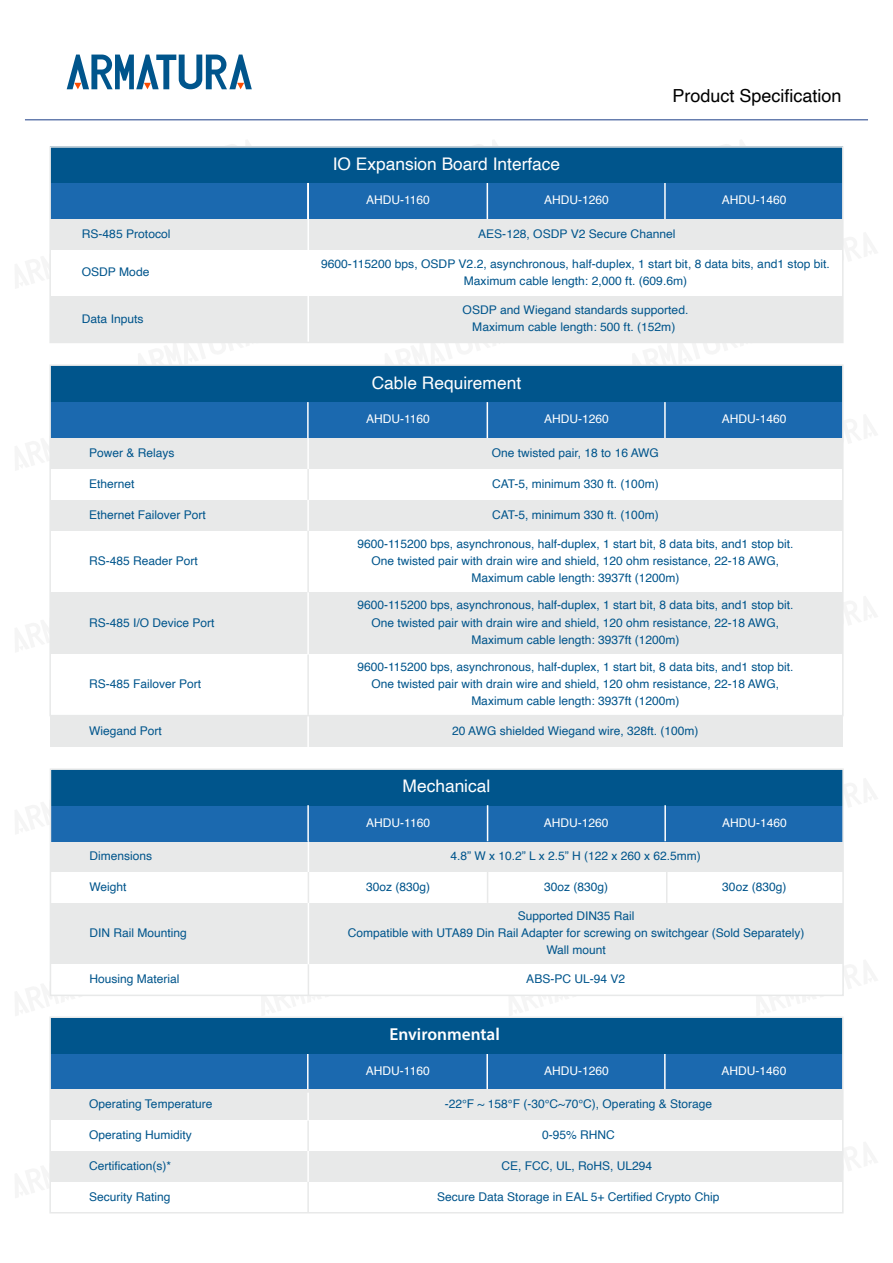
<style>
.page{position:relative;width:893px;height:1263px;background:#fff}
.page>*{position:absolute;margin:0;border:0;box-sizing:border-box;transform-origin:0 0}
.t1{font:18px "Helvetica";color:#000}
.t2{font:17.4px "Helvetica";color:#fff}
.t3{font:600 17.4px "Myriad Pro";color:#fff}
.t4{font:12px/17.1px "Helvetica";color:#00558c;text-align:center}
.t5{font:12px "Helvetica";color:#fff}
.t6{font:11.85px/17px "Helvetica";color:#00558c;text-align:center}
</style>
<div class="page">
<svg style="left:67px;top:55px;width:185px;height:34px"></svg>
<svg style="left:843px;top:232px;width:1px;height:57px"></svg>
<svg style="left:173px;top:343px;width:80px;height:1px"></svg>
<svg style="left:843px;top:414px;width:1px;height:57px"></svg>
<svg style="left:420px;top:343px;width:80px;height:1px"></svg>
<svg style="left:667px;top:343px;width:81px;height:1px"></svg>
<svg style="left:843px;top:596px;width:1px;height:57px"></svg>
<svg style="left:49px;top:982px;width:33px;height:15px"></svg>
<svg style="left:261px;top:996px;width:67px;height:1px"></svg>
<svg style="left:509px;top:996px;width:67px;height:1px"></svg>
<svg style="left:756px;top:996px;width:67px;height:1px"></svg>
<svg style="left:843px;top:1141px;width:1px;height:57px"></svg>
<hr style="left:25px;top:120px;width:843px;height:1px;background:#1b3e87">
<div style="left:308px;top:183px;width:180px;height:36px;background:#1b69af"></div>
<div style="left:488px;top:183px;width:177px;height:36px;background:#1b69af"></div>
<div style="left:665px;top:183px;width:178px;height:36px;background:#1b69af"></div>
<div style="left:50px;top:183px;width:258px;height:36px;background:#1b69af"></div>
<hr style="left:487px;top:183px;width:1px;height:36px;background:#fff">
<hr style="left:664px;top:183px;width:2px;height:36px;background:#fff">
<div style="left:50px;top:147px;width:793px;height:36px;background:#00558c"></div>
<div style="left:50px;top:296px;width:793px;height:31px;background:#e8e9e9"></div>
<div style="left:50px;top:327px;width:793px;height:15px;background:#e8e9e9"></div>
<div style="left:50px;top:219px;width:793px;height:31px;background:#e8e9e9"></div>
<hr style="left:307px;top:183px;width:2px;height:159px;background:#fff">
<div style="left:49px;top:146px;width:794px;height:197px;border:2px solid #e8e9e9"></div>
<div style="left:308px;top:402px;width:180px;height:36px;background:#1b69af"></div>
<div style="left:488px;top:402px;width:177px;height:36px;background:#1b69af"></div>
<div style="left:665px;top:402px;width:178px;height:36px;background:#1b69af"></div>
<div style="left:50px;top:402px;width:258px;height:36px;background:#1b69af"></div>
<hr style="left:307px;top:402px;width:2px;height:36px;background:#fff">
<hr style="left:487px;top:402px;width:1px;height:36px;background:#fff">
<hr style="left:664px;top:402px;width:2px;height:36px;background:#fff">
<div style="left:50px;top:366px;width:793px;height:36px;background:#00558c"></div>
<div style="left:50px;top:438px;width:793px;height:31px;background:#e8e9e9"></div>
<div style="left:50px;top:500px;width:793px;height:31px;background:#e8e9e9"></div>
<div style="left:50px;top:592px;width:793px;height:31px;background:#e8e9e9"></div>
<div style="left:50px;top:623px;width:793px;height:31px;background:#e8e9e9"></div>
<div style="left:50px;top:716px;width:793px;height:31px;background:#e8e9e9"></div>
<hr style="left:307px;top:438px;width:2px;height:309px;background:#fff">
<hr style="left:307px;top:469px;width:2px;height:31px;background:#e8e9e9">
<hr style="left:307px;top:531px;width:2px;height:61px;background:#e8e9e9">
<hr style="left:307px;top:654px;width:2px;height:61px;background:#e8e9e9">
<div style="left:49px;top:364px;width:794px;height:352px;border:2px solid #e8e9e9"></div>
<div style="left:308px;top:1053px;width:180px;height:36px;background:#1b69af"></div>
<div style="left:488px;top:1053px;width:177px;height:36px;background:#1b69af"></div>
<div style="left:665px;top:1053px;width:178px;height:36px;background:#1b69af"></div>
<div style="left:50px;top:1053px;width:258px;height:36px;background:#1b69af"></div>
<hr style="left:307px;top:1053px;width:2px;height:36px;background:#fff">
<hr style="left:486px;top:1053px;width:2px;height:36px;background:#fff">
<hr style="left:664px;top:1053px;width:2px;height:36px;background:#fff">
<div style="left:50px;top:1089px;width:793px;height:31px;background:#e8e9e9"></div>
<div style="left:50px;top:1017px;width:793px;height:36px;background:#00558c"></div>
<div style="left:50px;top:1151px;width:793px;height:31px;background:#e8e9e9"></div>
<hr style="left:307px;top:1093px;width:2px;height:119px;background:#fff">
<hr style="left:307px;top:1120px;width:2px;height:31px;background:#e8e9e9">
<hr style="left:307px;top:1182px;width:2px;height:30px;background:#e8e9e9">
<div style="left:49px;top:1016px;width:794px;height:197px;border:2px solid #e8e9e9"></div>
<div style="left:50px;top:903px;width:793px;height:31px;background:#e8e9e9"></div>
<div style="left:50px;top:934px;width:793px;height:30px;background:#e8e9e9"></div>
<div style="left:50px;top:841px;width:793px;height:31px;background:#e8e9e9"></div>
<div style="left:50px;top:964px;width:793px;height:31px;background:#fff"></div>
<div style="left:308px;top:805px;width:180px;height:36px;background:#1b69af"></div>
<div style="left:488px;top:805px;width:177px;height:36px;background:#1b69af"></div>
<div style="left:665px;top:805px;width:178px;height:36px;background:#1b69af"></div>
<div style="left:51px;top:805px;width:257px;height:36px;background:#1b69af"></div>
<div style="left:50px;top:769px;width:793px;height:36px;background:#00558c"></div>
<hr style="left:307px;top:805px;width:2px;height:36px;background:#fff">
<hr style="left:487px;top:805px;width:1px;height:36px;background:#fff">
<hr style="left:664px;top:805px;width:2px;height:36px;background:#fff">
<hr style="left:487px;top:872px;width:1px;height:31px;background:#e8e9e9">
<hr style="left:666px;top:872px;width:1px;height:31px;background:#e8e9e9">
<div style="left:50px;top:768px;width:794px;height:228px;border:2px solid #e8e9e9"></div>
<hr style="left:308px;top:841px;width:1px;height:123px;background:#fff">
<hr style="left:308px;top:872px;width:1px;height:31px;background:#e8e9e9">
<hr style="left:308px;top:964px;width:1px;height:31px;background:#e8e9e9">
<h2 class="t2" style="left:333px;top:150px;width:229px">IO Expansion Board Interface</h2>
<h1 class="t1" style="left:672px;top:82px;width:171px">Product Specification</h1>
<p class="t5" style="left:366px;top:191px;width:65px">AHDU-1160</p>
<p class="t5" style="left:544px;top:191px;width:66px">AHDU-1260</p>
<p class="t5" style="left:722px;top:191px;width:66px">AHDU-1460</p>
<p class="t6" style="left:82px;top:225px;width:90px">RS-485 Protocol</p>
<p class="t6" style="left:82px;top:264px;width:69px">OSDP Mode</p>
<p class="t6" style="left:82px;top:310px;width:63px">Data Inputs</p>
<p class="t6" style="left:463px;top:302px;width:227px">OSDP and Wiegand standards supported.<br>Maximum cable length: 500 ft. (152m)</p>
<p class="t6" style="left:478px;top:225px;width:199px">AES-128, OSDP V2 Secure Channel</p>
<p class="t6" style="left:321px;top:256px;width:510px">9600-115200 bps, OSDP V2.2, asynchronous, half-duplex, 1 start bit, 8 data bits, and1 stop bit.<br>Maximum cable length: 2,000 ft. (609.6m)</p>
<h2 class="t2" style="left:372px;top:370px;width:151px">Cable Requirement</h2>
<p class="t4" style="left:89px;top:445px;width:87px">Power &amp; Relays</p>
<p class="t4" style="left:89px;top:475px;width:47px">Ethernet</p>
<p class="t5" style="left:366px;top:410px;width:65px">AHDU-1160</p>
<p class="t5" style="left:544px;top:410px;width:66px">AHDU-1260</p>
<p class="t5" style="left:722px;top:410px;width:66px">AHDU-1460</p>
<p class="t4" style="left:492px;top:445px;width:168px">One twisted pair, 18 to 16 AWG</p>
<p class="t4" style="left:492px;top:475px;width:168px">CAT-5, minimum 330 ft. (100m)</p>
<p class="t4" style="left:89px;top:506px;width:118px">Ethernet Failover Port</p>
<p class="t4" style="left:492px;top:506px;width:168px">CAT-5, minimum 330 ft. (100m)</p>
<p class="t4" style="left:89px;top:552px;width:110px">RS-485 Reader Port</p>
<p class="t4" style="left:89px;top:614px;width:127px">RS-485 I/O Device Port</p>
<p class="t4" style="left:89px;top:676px;width:114px">RS-485 Failover Port</p>
<p class="t4" style="left:357px;top:535px;width:438px">9600-115200 bps, asynchronous, half-duplex, 1 start bit, 8 data bits, and1 stop bit.<br>One twisted pair with drain wire and shield, 120 ohm resistance, 22-18 AWG,<br>Maximum cable length: 3937ft (1200m)</p>
<p class="t4" style="left:357px;top:597px;width:438px">9600-115200 bps, asynchronous, half-duplex, 1 start bit, 8 data bits, and1 stop bit.<br>One twisted pair with drain wire and shield, 120 ohm resistance, 22-18 AWG,<br>Maximum cable length: 3937ft (1200m)</p>
<p class="t4" style="left:357px;top:659px;width:438px">9600-115200 bps, asynchronous, half-duplex, 1 start bit, 8 data bits, and1 stop bit.<br>One twisted pair with drain wire and shield, 120 ohm resistance, 22-18 AWG,<br>Maximum cable length: 3937ft (1200m)</p>
<p class="t4" style="left:89px;top:723px;width:74px">Wiegand Port</p>
<p class="t4" style="left:452px;top:723px;width:248px">20 AWG shielded Wiegand wire, 328ft. (100m)</p>
<p class="t4" style="left:89px;top:847px;width:64px">Dimensions</p>
<p class="t4" style="left:89px;top:878px;width:39px">Weight</p>
<p class="t4" style="left:89px;top:925px;width:99px">DIN Rail Mounting</p>
<h2 class="t2" style="left:403px;top:773px;width:89px">Mechanical</h2>
<p class="t5" style="left:366px;top:813px;width:65px">AHDU-1160</p>
<p class="t5" style="left:544px;top:813px;width:66px">AHDU-1260</p>
<p class="t5" style="left:722px;top:813px;width:66px">AHDU-1460</p>
<p class="t4" style="left:450px;top:847px;width:252px">4.8” W x 10.2” L x 2.5” H (122 x 260 x 62.5mm)</p>
<p class="t4" style="left:366px;top:878px;width:66px">30oz (830g)</p>
<p class="t4" style="left:544px;top:878px;width:66px">30oz (830g)</p>
<p class="t4" style="left:722px;top:878px;width:66px">30oz (830g)</p>
<p class="t4" style="left:348px;top:907px;width:458px">Supported DIN35 Rail<br>Compatible with UTA89 Din Rail Adapter for screwing on switchgear (Sold Separately)<br>Wall mount</p>
<p class="t4" style="left:89px;top:971px;width:92px">Housing Material</p>
<p class="t4" style="left:526px;top:971px;width:100px">ABS-PC UL-94 V2</p>
<h2 class="t3" style="left:389px;top:1023px;width:112px">Environmental</h2>
<p class="t5" style="left:366px;top:1061px;width:65px">AHDU-1160</p>
<p class="t5" style="left:544px;top:1061px;width:66px">AHDU-1260</p>
<p class="t5" style="left:722px;top:1061px;width:66px">AHDU-1460</p>
<p class="t4" style="left:89px;top:1096px;width:125px">Operating Temperature</p>
<p class="t4" style="left:445px;top:1096px;width:269px">-22°F ~ 158°F (-30°C~70°C), Operating &amp; Storage</p>
<p class="t4" style="left:89px;top:1126px;width:104px">Operating Humidity</p>
<p class="t4" style="left:542px;top:1126px;width:74px">0-95% RHNC</p>
<p class="t4" style="left:89px;top:1157px;width:84px">Certification(s)*</p>
<p class="t4" style="left:501px;top:1157px;width:152px">CE, FCC, UL, RoHS, UL294</p>
<p class="t4" style="left:89px;top:1188px;width:83px">Security Rating</p>
<p class="t4" style="left:437px;top:1188px;width:284px">Secure Data Storage in EAL 5+ Certified Crypto Chip</p>
</div>
